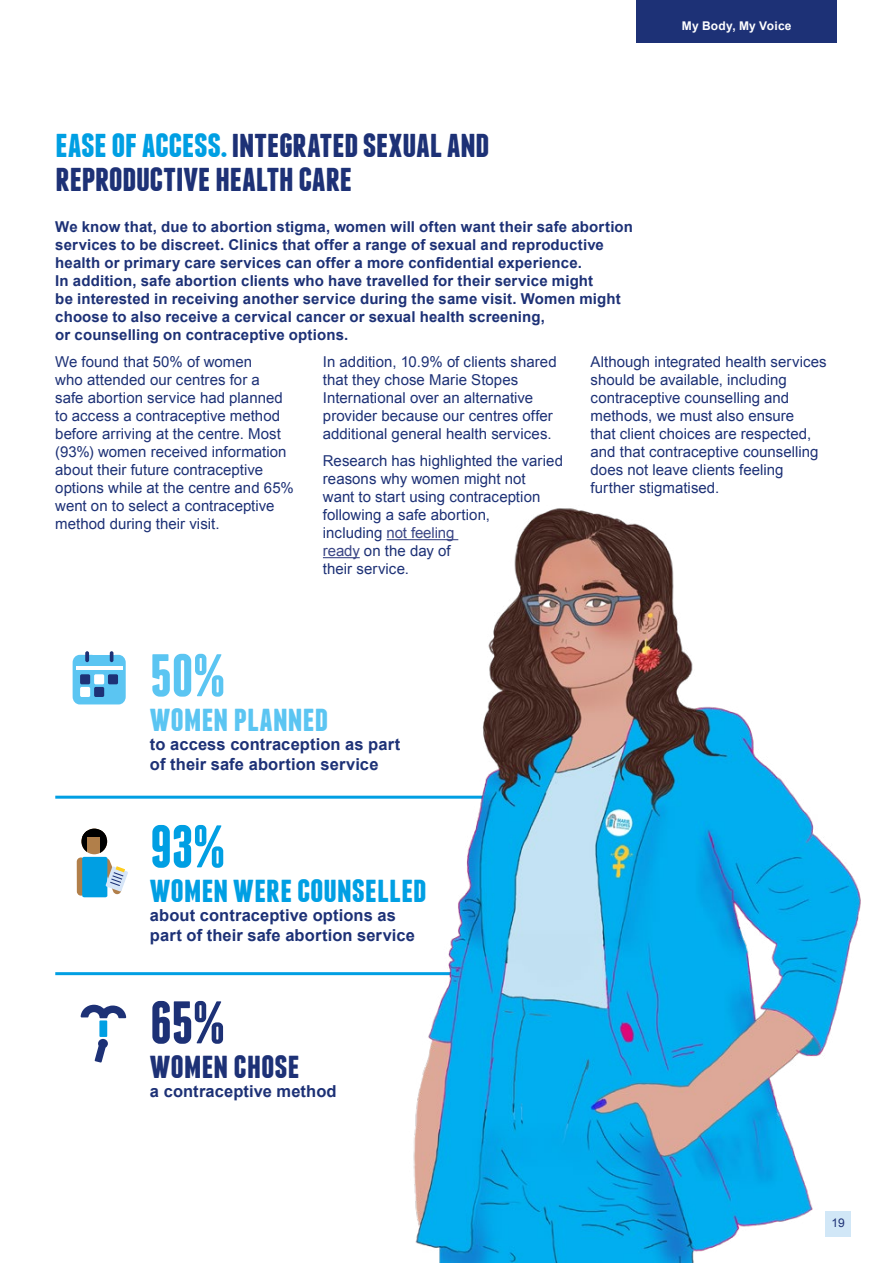
<style>
.page{position:relative;width:893px;height:1263px;background:#fff}
.page>*{position:absolute;margin:0;border:0;box-sizing:border-box;transform-origin:0 0}
.Body_Bold{font:700 60px "Franchise";color:#5bc5f2}
.Body_Bold-2{font:700 60px "Franchise";color:#009fe3}
.Body_Bold-3{font:700 60px "Franchise";color:#1d3176}
.t1{font:700 39px/34.5px "Franchise";letter-spacing:-.015em;color:#1d3176}
.Body_Bold-4{font:700 37.5px "Franchise";letter-spacing:-.005em;color:#009fe3}
.Body_Bold-5{font:700 37.5px "Franchise";letter-spacing:-.01em;color:#5bc5f2}
.Body_Bold-6{font:700 37.5px "Franchise";letter-spacing:-.005em;color:#1d3176}
.Body_Indent{font:700 16.5px/19.5px "Arial";letter-spacing:.005em;color:#1d3176}
.Body_Indent-2{font:15px/18px "Arial";letter-spacing:.005em;color:#1d3176}
.Body_Indent-3{font:700 15px/18px "Arial";letter-spacing:.01em;color:#1d3176}
.t2{font:700 12px "Arial";letter-spacing:.02em;color:#fff}
.t3{font:12px "Arial";color:#1d3176}
.s1{color:#009fe3}
.s2{color:#3b4686}
</style>
<div class="page">
<div style="left:637px;top:0;width:200px;height:43px;background:#1d3176"></div>
<div style="left:81px;top:828px;width:26px;height:26px;background:#b17f4a;border-radius:50%"></div>
<div style="left:81px;top:828px;width:26px;height:9px;background:#000"></div>
<svg style="left:101px;top:828px;width:6px;height:25px"></svg>
<svg style="left:81px;top:828px;width:6px;height:24px"></svg>
<svg style="left:77px;top:857px;width:51px;height:40px"></svg>
<hr style="left:55px;top:796px;width:510px;height:3px;background:#009fe3">
<hr style="left:55px;top:972px;width:510px;height:3px;background:#009fe3">
<svg style="left:81px;top:1005px;width:45px;height:57px"></svg>
<svg style="left:73px;top:651px;width:53px;height:53px;background:#6ebbe3"></svg>
<svg style="left:85px;top:651px;width:4px;height:11px"></svg>
<hr style="left:76px;top:666px;width:47px;height:4px;background:#fff">
<img style="left:322px;top:508px;width:539px;height:755px">
<hr style="left:387px;top:539px;width:71px;height:1px;background:#3b4686">
<hr style="left:323px;top:557px;width:37px;height:1px;background:#3b4686">
<p class="t1" style="left:55px;top:126px;width:436px"><span class="s1">EASE OF ACCESS.</span> INTEGRATED SEXUAL AND<br>REPRODUCTIVE HEALTH CARE</p>
<p class="t2" style="left:682px;top:18px;width:111px">My Body, My Voice</p>
<p class="Body_Indent-3" style="left:55px;top:218px;width:579px">We know that, due to abortion stigma, women will often want their safe abortion services to be discreet. Clinics that offer a range of sexual and reproductive health or primary care services can offer a more confidential experience.<br>In addition, safe abortion clients who have travelled for their service might<br>be interested in receiving another service during the same visit. Women might choose to also receive a cervical cancer or sexual health screening,<br>or counselling on contraceptive options.</p>
<p class="Body_Indent-2" style="left:55px;top:353px;width:240px">We found that 50% of women<br>who attended our centres for a<br>safe abortion service had planned to access a contraceptive method before arriving at the centre. Most (93%) women received information about their future contraceptive options while at the centre and 65% went on to select a contraceptive method during their visit.</p>
<p class="Body_Indent-2" style="left:323px;top:353px;width:235px">In addition, 10.9% of clients shared that they chose Marie Stopes International over an alternative provider because our centres offer additional general health services.</p>
<p class="Body_Indent-2" style="left:591px;top:353px;width:238px">Although integrated health services should be available, including contraceptive counselling and methods, we must also ensure<br>that client choices are respected, and that contraceptive counselling does not leave clients feeling further stigmatised.</p>
<p class="Body_Indent-2" style="left:323px;top:452px;width:242px">Research has highlighted the varied reasons why women might not<br>want to start using contraception following a safe abortion,<br>including <span class="s2">not feeling<br>ready</span> on the day of<br>their service.</p>
<p class="Body_Bold" style="left:150px;top:647px;width:77px">50%</p>
<p class="Body_Bold-5" style="left:150px;top:700px;width:180px">WOMEN PLANNED</p>
<p class="Body_Indent" style="left:150px;top:735px;width:252px">to access contraception as part of their safe abortion service</p>
<p class="Body_Bold-2" style="left:150px;top:818px;width:77px">93%</p>
<p class="Body_Bold-4" style="left:150px;top:871px;width:278px">WOMEN WERE COUNSELLED</p>
<p class="Body_Indent" style="left:150px;top:906px;width:267px">about contraceptive options as part of their safe abortion service</p>
<p class="Body_Bold-3" style="left:150px;top:994px;width:77px">65%</p>
<p class="Body_Bold-6" style="left:150px;top:1047px;width:151px">WOMEN CHOSE</p>
<p class="Body_Indent" style="left:150px;top:1082px;width:188px">a contraceptive method</p>
<p class="t3" style="left:832px;top:1215px;width:15px">19</p>
</div>
